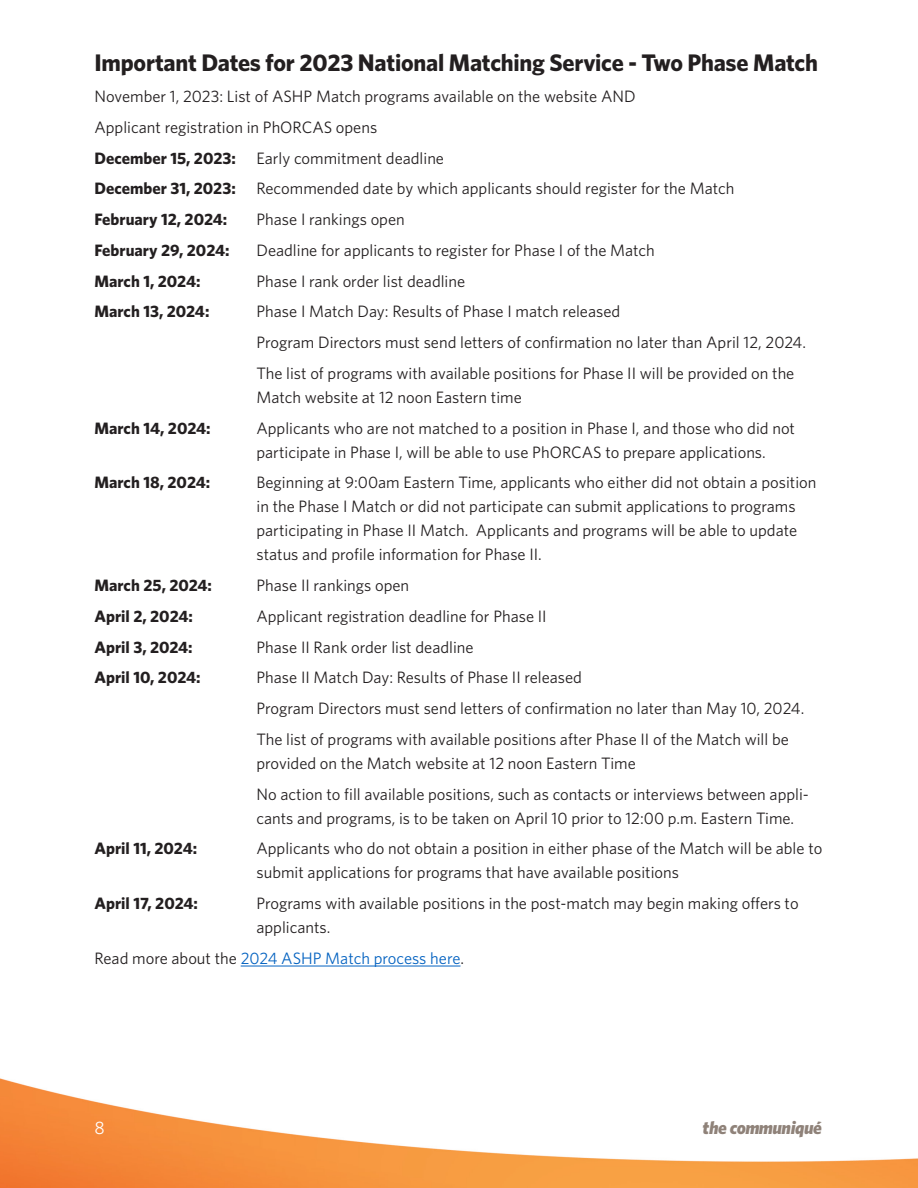
<style>
.page{position:relative;width:918px;height:1188px;background:#fff}
.page>*{position:absolute;margin:0;border:0;box-sizing:border-box;transform-origin:0 0}
.sub2{font:700 24px "Whitney";letter-spacing:-.01em;color:#231f20}
.t1{font:italic 900 18px "Whitney";letter-spacing:-.02em;color:#8f8279}
.t2{font:18px "Whitney";color:#fff}
.bt{font:16.5px/24px "Whitney";color:#231f20}
.bt-2{font:700 16.5px "Whitney";color:#231f20}
.bt-3{font:16.5px "Whitney";color:#0563c1}
.s1{font-weight:700}
.s2{color:#231f20}
</style>
<div class="page">
<img style="left:0;top:965px;width:918px;height:223px">
<hr style="left:241px;top:966px;width:219px;height:1px;background:#0563c1">
<p class="sub2" style="left:94px;top:48px;width:725px">Important Dates for 2023 National Matching Service - Two Phase Match</p>
<p class="bt" style="left:94px;top:84px;width:543px">November 1, 2023: List of ASHP Match programs available on the website AND</p>
<p class="bt" style="left:94px;top:115px;width:284px">Applicant registration in PhORCAS opens</p>
<p class="bt" style="left:94px;top:145px;width:351px"><span class="s1">December 15, 2023:</span> Early commitment deadline</p>
<p class="bt-2" style="left:94px;top:179px;width:143px">December 31, 2023:</p>
<p class="bt" style="left:256px;top:176px;width:479px">Recommended date by which applicants should register for the Match</p>
<p class="bt-2" style="left:94px;top:209px;width:134px">February 12, 2024:</p>
<p class="bt" style="left:256px;top:207px;width:150px">Phase I rankings open</p>
<p class="bt-2" style="left:94px;top:240px;width:137px">February 29, 2024:</p>
<p class="bt" style="left:256px;top:238px;width:400px">Deadline for applicants to register for Phase I of the Match</p>
<p class="bt-2" style="left:94px;top:271px;width:107px">March 1, 2024:</p>
<p class="bt" style="left:256px;top:268px;width:210px">Phase I rank order list deadline</p>
<p class="bt-2" style="left:94px;top:302px;width:116px">March 13, 2024:</p>
<p class="bt" style="left:256px;top:299px;width:365px">Phase I Match Day: Results of Phase I match released</p>
<p class="bt" style="left:256px;top:330px;width:551px">Program Directors must send letters of confirmation no later than April 12, 2024.</p>
<p class="bt" style="left:256px;top:361px;width:539px">The list of programs with available positions for Phase II will be provided on the<br>Match website at 12 noon Eastern time</p>
<p class="bt-2" style="left:94px;top:418px;width:118px">March 14, 2024:</p>
<p class="bt" style="left:256px;top:415px;width:540px">Applicants who are not matched to a position in Phase I, and those who did not participate in Phase I, will be able to use PhORCAS to prepare applications.</p>
<p class="bt-2" style="left:94px;top:473px;width:117px">March 18, 2024:</p>
<p class="bt" style="left:256px;top:470px;width:562px">Beginning at 9:00am Eastern Time, applicants who either did not obtain a position in the Phase I Match or did not participate can submit applications to programs participating in Phase II Match. Applicants and programs will be able to update status and profile information for Phase II.</p>
<p class="bt-2" style="left:94px;top:575px;width:119px">March 25, 2024:</p>
<p class="bt" style="left:256px;top:573px;width:154px">Phase II rankings open</p>
<p class="bt-2" style="left:94px;top:606px;width:100px">April 2, 2024:</p>
<p class="bt" style="left:256px;top:604px;width:292px">Applicant registration deadline for Phase II</p>
<p class="bt-2" style="left:94px;top:637px;width:100px">April 3, 2024:</p>
<p class="bt" style="left:256px;top:634px;width:219px">Phase II Rank order list deadline</p>
<p class="bt-2" style="left:94px;top:668px;width:108px">April 10, 2024:</p>
<p class="bt" style="left:256px;top:665px;width:327px">Phase II Match Day: Results of Phase II released</p>
<p class="bt" style="left:256px;top:696px;width:549px">Program Directors must send letters of confirmation no later than May 10, 2024.</p>
<p class="bt" style="left:256px;top:727px;width:534px">The list of programs with available positions after Phase II of the Match will be provided on the Match website at 12 noon Eastern Time</p>
<p class="bt" style="left:256px;top:781px;width:554px">No action to fill available positions, such as contacts or interviews between appli&shy;cants and programs, is to be taken on April 10 prior to 12:00 p.m. Eastern Time.</p>
<p class="bt-2" style="left:94px;top:839px;width:104px">April 11, 2024:</p>
<p class="bt" style="left:256px;top:836px;width:567px">Applicants who do not obtain a position in either phase of the Match will be able to submit applications for programs that have available positions</p>
<p class="bt-2" style="left:94px;top:893px;width:105px">April 17, 2024:</p>
<p class="bt" style="left:256px;top:891px;width:544px">Programs with available positions in the post-match may begin making offers to applicants.</p>
<p class="bt-3" style="left:94px;top:948px;width:371px"><span class="s2">Read more about the</span> 2024 ASHP Match process here<span class="s2">.</span></p>
<p class="t2" style="left:94px;top:1117px;width:12px">8</p>
<p class="t1" style="left:703px;top:1117px;width:121px">the communiqué</p>
</div>
